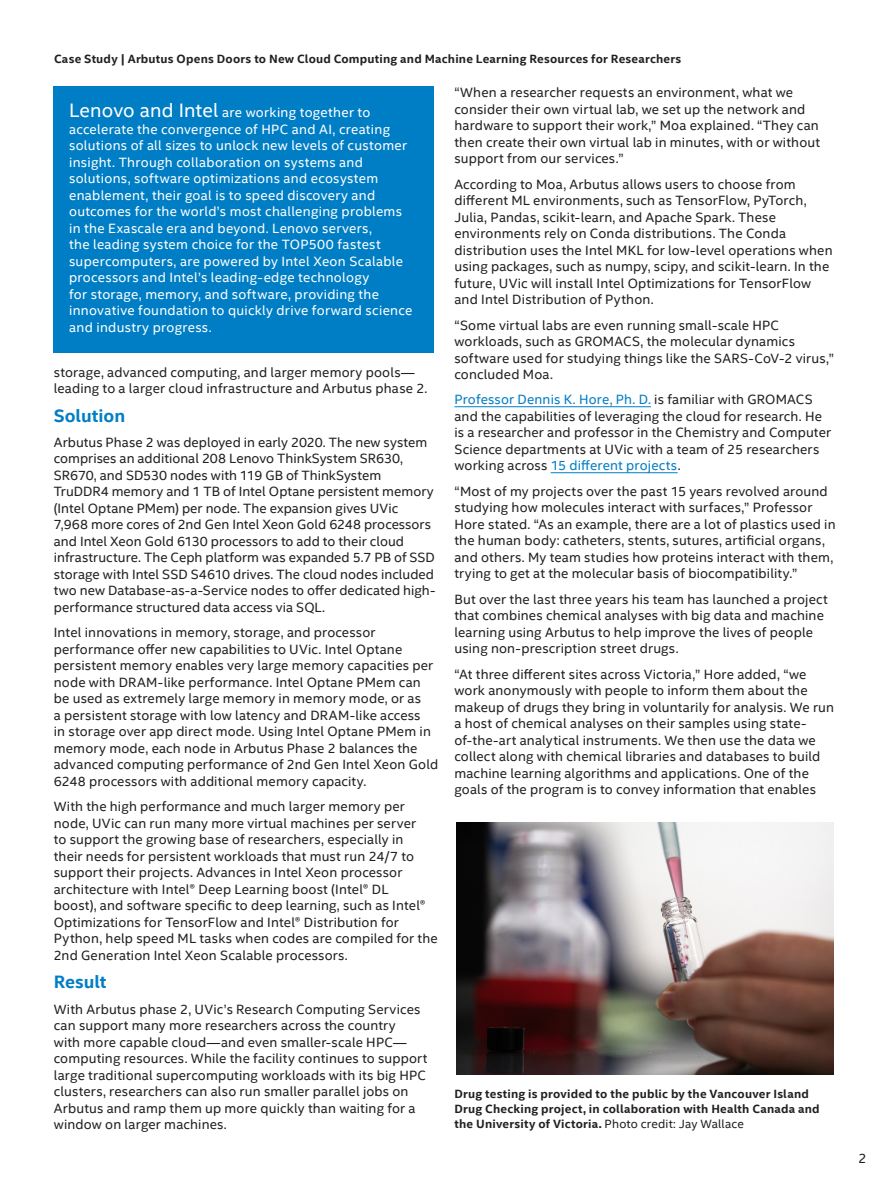
<style>
.page{position:relative;width:891px;height:1188px;background:#fff}
.page>*{position:absolute;margin:0;border:0;box-sizing:border-box;transform-origin:0 0}
.CopyHeaderBlue{font:700 18px "Intel Clear";color:#007ec5}
.MainCopy___Caption{font:13.5px/16.5px "Intel Clear";letter-spacing:.01em;color:#231f20}
.MainCopy___Caption-2{font:13.5px/16.5px "Intel Clear";letter-spacing:.02em;color:#fff}
.t1{font:700 12px/15px "Intel Clear";letter-spacing:.015em;color:#231f20}
.s1{font-size:19.5px}
.s2{color:#007ec5}
.s3{font-weight:400}
</style>
<div class="page">
<hr style="left:454px;top:406px;width:197px;height:1px;background:#007ec5">
<hr style="left:551px;top:472px;width:127px;height:1px;background:#007ec5">
<img style="left:456px;top:823px;width:377px;height:251px">
<div style="left:53px;top:86px;width:381px;height:267px;background:#007ec5"></div>
<p class="t1" style="left:54px;top:52px;width:629px">Case Study | Arbutus Opens Doors to New Cloud Computing and Machine Learning Resources for Researchers</p>
<p class="MainCopy___Caption-2" style="left:69px;top:104px;width:345px"><span class="s1">Lenovo and Intel</span> are working together to accelerate the convergence of HPC and AI, creating solutions of all sizes to unlock new levels of customer insight. Through collaboration on systems and solutions, software optimizations and ecosystem enablement, their goal is to speed discovery and outcomes for the world’s most challenging problems in the Exascale era and beyond. Lenovo servers,<br>the leading system choice for the TOP500 fastest supercomputers, are powered by Intel Xeon Scalable processors and Intel’s leading-edge technology<br>for storage, memory, and software, providing the innovative foundation to quickly drive forward science and industry progress.</p>
<p class="MainCopy___Caption" style="left:54px;top:363px;width:375px">storage, advanced computing, and larger memory pools— leading to a larger cloud infrastructure and Arbutus phase 2.</p>
<p class="CopyHeaderBlue" style="left:54px;top:404px;width:73px">Solution</p>
<p class="MainCopy___Caption" style="left:54px;top:434px;width:383px">Arbutus Phase 2 was deployed in early 2020. The new system comprises an additional 208 Lenovo ThinkSystem SR630, SR670, and SD530 nodes with 119 GB of ThinkSystem TruDDR4 memory and 1 TB of Intel Optane persistent memory (Intel Optane PMem) per node. The expansion gives UVic 7,968 more cores of 2nd Gen Intel Xeon Gold 6248 processors and Intel Xeon Gold 6130 processors to add to their cloud infrastructure. The Ceph platform was expanded 5.7 PB of SSD storage with Intel SSD S4610 drives. The cloud nodes included two new Database-as-a-Service nodes to offer dedicated high&shy;performance structured data access via SQL.</p>
<p class="MainCopy___Caption" style="left:54px;top:624px;width:386px">Intel innovations in memory, storage, and processor performance offer new capabilities to UVic. Intel Optane persistent memory enables very large memory capacities per node with DRAM-like performance. Intel Optane PMem can be used as extremely large memory in memory mode, or as<br>a persistent storage with low latency and DRAM-like access<br>in storage over app direct mode. Using Intel Optane PMem in memory mode, each node in Arbutus Phase 2 balances the advanced computing performance of 2nd Gen Intel Xeon Gold 6248 processors with additional memory capacity.</p>
<p class="MainCopy___Caption" style="left:54px;top:798px;width:386px">With the high performance and much larger memory per node, UVic can run many more virtual machines per server<br>to support the growing base of researchers, especially in<br>their needs for persistent workloads that must run 24/7 to support their projects. Advances in Intel Xeon processor architecture with Intel® Deep Learning boost (Intel® DL<br>boost), and software specific to deep learning, such as Intel® Optimizations for TensorFlow and Intel® Distribution for Python, help speed ML tasks when codes are compiled for the 2nd Generation Intel Xeon Scalable processors.</p>
<p class="CopyHeaderBlue" style="left:54px;top:971px;width:54px">Result</p>
<p class="MainCopy___Caption" style="left:54px;top:1000px;width:375px">With Arbutus phase 2, UVic’s Research Computing Services can support many more researchers across the country<br>with more capable cloud—and even smaller-scale HPC— computing resources. While the facility continues to support large traditional supercomputing workloads with its big HPC clusters, researchers can also run smaller parallel jobs on Arbutus and ramp them up more quickly than waiting for a window on larger machines.</p>
<p class="MainCopy___Caption" style="left:454px;top:84px;width:367px">“When a researcher requests an environment, what we consider their own virtual lab, we set up the network and hardware to support their work,” Moa explained. “They can then create their own virtual lab in minutes, with or without support from our services.”</p>
<p class="MainCopy___Caption" style="left:454px;top:175px;width:380px">According to Moa, Arbutus allows users to choose from different ML environments, such as TensorFlow, PyTorch, Julia, Pandas, scikit-learn, and Apache Spark. These environments rely on Conda distributions. The Conda distribution uses the Intel MKL for low-level operations when using packages, such as numpy, scipy, and scikit-learn. In the future, UVic will install Intel Optimizations for TensorFlow and Intel Distribution of Python.</p>
<p class="MainCopy___Caption" style="left:454px;top:316px;width:381px">“Some virtual labs are even running small-scale HPC workloads, such as GROMACS, the molecular dynamics software used for studying things like the SARS-CoV-2 virus,” concluded Moa.</p>
<p class="MainCopy___Caption" style="left:454px;top:391px;width:378px"><span class="s2">Professor Dennis K. Hore, Ph. D.</span> is familiar with GROMACS and the capabilities of leveraging the cloud for research. He is a researcher and professor in the Chemistry and Computer Science departments at UVic with a team of 25 researchers working across <span class="s2">15 different projects</span>.</p>
<p class="MainCopy___Caption" style="left:454px;top:483px;width:383px">“Most of my projects over the past 15 years revolved around studying how molecules interact with surfaces,” Professor Hore stated. “As an example, there are a lot of plastics used in the human body: catheters, stents, sutures, artificial organs, and others. My team studies how proteins interact with them, trying to get at the molecular basis of biocompatibility.”</p>
<p class="MainCopy___Caption" style="left:454px;top:590px;width:375px">But over the last three years his team has launched a project that combines chemical analyses with big data and machine learning using Arbutus to help improve the lives of people using non-prescription street drugs.</p>
<p class="MainCopy___Caption" style="left:454px;top:665px;width:381px">“At three different sites across Victoria,” Hore added, “we work anonymously with people to inform them about the makeup of drugs they bring in voluntarily for analysis. We run a host of chemical analyses on their samples using state&shy;of-the-art analytical instruments. We then use the data we collect along with chemical libraries and databases to build machine learning algorithms and applications. One of the goals of the program is to convey information that enables</p>
<p class="t1" style="left:454px;top:1086px;width:367px">Drug testing is provided to the public by the Vancouver Island<br>Drug Checking project, in collaboration with Health Canada and the University of Victoria. <span class="s3">Photo credit: Jay Wallace</span></p>
<p class="MainCopy___Caption" style="left:858px;top:1150px;width:10px">2</p>
</div>
